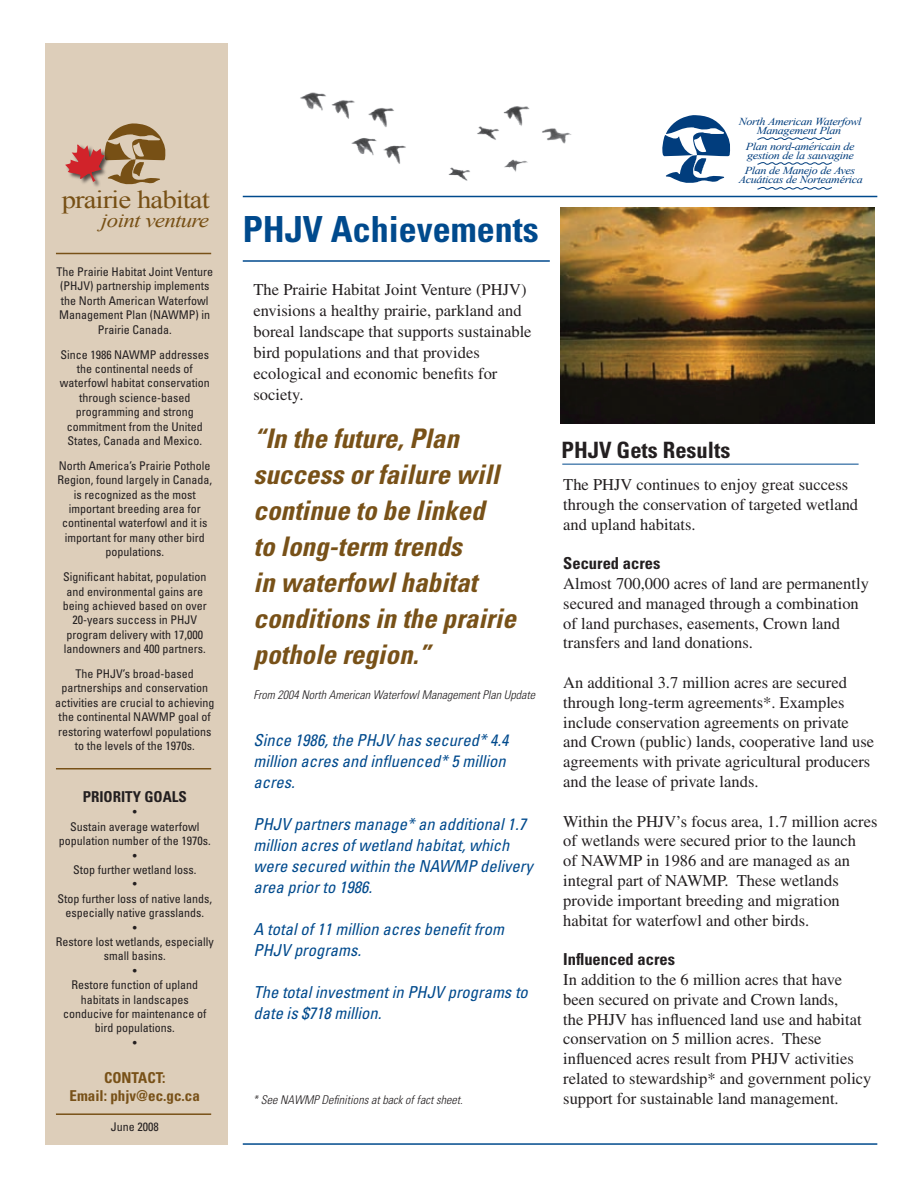
<style>
.page{position:relative;width:918px;height:1188px;background:#fff}
.page>*{position:absolute;margin:0;border:0;box-sizing:border-box;transform-origin:0 0}
.t1{font:700 condensed 36px "Univers LT Std";color:#004a8d}
.t2{font:italic 700 condensed 27px/36px "Univers LT Std";color:#785118}
.t3{font:25.05px "Times New Roman";letter-spacing:-.035em;color:#775015;scale:1.14 1}
.t4{font:700 condensed 22.5px "Univers LT Std";color:#231f20}
.t5{font:italic 20.1px "Times New Roman";letter-spacing:-.035em;color:#775015;scale:1.14 1}
.t6{font:16.5px/19.8px "Times";color:#231f20}
.t7{font:italic condensed 16.5px/21px "Univers LT Std";color:#004a8d}
.t8{font:700 condensed 15px/18px "Univers LT Std";color:#785118;text-align:center}
.t9{font:700 condensed 15px "Univers LT Std";color:#231f20}
.t10{font:condensed 12px/14.4px "Univers LT Std";color:#231f20;text-align:center}
.t11{font:italic 300 condensed 12px "Univers LT Std";color:#231f20}
.t12{font:italic 10.65px/9px "Times New Roman";letter-spacing:-.035em;color:#013d7d;text-align:center;scale:1.14 1}
.s1{font-family:"Univers LT Std";font-weight:700;font-stretch:condensed}
</style>
<div class="page">
<hr style="left:243px;top:196px;width:634px;height:1px;background:#004a8d">
<hr style="left:243px;top:260px;width:307px;height:2px;background:#004a8d">
<hr style="left:243px;top:1143px;width:634px;height:2px;background:#004a8d">
<svg style="left:662px;top:115px;width:69px;height:68px"></svg>
<svg style="left:757px;top:137px;width:75px;height:7px"></svg>
<svg style="left:757px;top:162px;width:75px;height:3px"></svg>
<svg style="left:757px;top:187px;width:75px;height:3px"></svg>
<img style="left:291px;top:92px;width:295px;height:106px">
<div style="left:45px;top:43px;width:183px;height:1102px;background:#ddceba"></div>
<hr style="left:56px;top:253px;width:155px;height:1px;background:#785118">
<hr style="left:56px;top:1113px;width:155px;height:2px;background:#785118">
<hr style="left:56px;top:768px;width:155px;height:2px;background:#785118">
<hr style="left:562px;top:464px;width:297px;height:1px;background:#004a8d">
<svg style="left:65px;top:123px;width:101px;height:64px"></svg>
<img style="left:560px;top:207px;width:315px;height:216px">
<p class="t3" style="left:62px;top:183px;width:131px">prairie habitat</p>
<p class="t5" style="left:101px;top:206px;width:96px">joint venture</p>
<p class="t10" style="left:56px;top:264px;width:158px">The Prairie Habitat Joint Venture (PHJV) partnership implements the North American Waterfowl<br>Management Plan (NAWMP) in<br>Prairie Canada.</p>
<p class="t10" style="left:60px;top:347px;width:151px">Since 1986 NAWMP addresses the continental needs of waterfowl habitat conservation through science-based programming and strong commitment from the United<br>States, Canada and Mexico.</p>
<p class="t10" style="left:57px;top:458px;width:156px">North America’s Prairie Pothole<br>Region, found largely in Canada, is recognized as the most important breeding area for continental waterfowl and it is important for many other bird populations.</p>
<p class="t10" style="left:63px;top:570px;width:145px">Significant habitat, population and environmental gains are being achieved based on over<br>20-years success in PHJV program delivery with 17,000 landowners and 400 partners.</p>
<p class="t10" style="left:55px;top:666px;width:161px">The PHJV’s broad-based partnerships and conservation activities are crucial to achieving the continental NAWMP goal of restoring waterfowl populations to the levels of the 1970s.</p>
<p class="t9" style="left:83px;top:787px;width:106px">PRIORITY GOALS</p>
<p class="t10" style="left:56px;top:805px;width:159px">•<br>Sustain average waterfowl population number of the 1970s. •<br>Stop further wetland loss.<br>•<br>Stop further loss of native lands, especially native grasslands.<br>•<br>Restore lost wetlands, especially small basins.<br>•<br>Restore function of upland habitats in landscapes conducive for maintenance of bird populations.<br>•</p>
<p class="t8" style="left:70px;top:1068px;width:132px">CONTACT:<br>Email: phjv@ec.gc.ca</p>
<p class="t10" style="left:111px;top:1119px;width:49px">June 2008</p>
<p class="t1" style="left:243px;top:207px;width:297px">PHJV Achievements</p>
<p class="t6" style="left:254px;top:279px;width:280px;line-height:21px">The Prairie Habitat Joint Venture (PHJV) envisions a healthy prairie, parkland and boreal landscape that supports sustainable bird populations and that provides ecological and economic benefits for society.</p>
<p class="t2" style="left:254px;top:420px;width:264px">“In the future, Plan success or failure will continue to be linked<br>to long-term trends<br>in waterfowl habitat conditions in the prairie pothole region.”</p>
<p class="t11" style="left:254px;top:687px;width:283px">From 2004 North American Waterfowl Management Plan Update</p>
<p class="t7" style="left:254px;top:730px;width:257px">Since 1986, the PHJV has secured* 4.4 million acres and influenced* 5 million acres.</p>
<p class="t7" style="left:254px;top:814px;width:281px">PHJV partners manage* an additional 1.7 million acres of wetland habitat, which were secured within the NAWMP delivery area prior to 1986.</p>
<p class="t7" style="left:254px;top:919px;width:252px">A total of 11 million acres benefit from<br>PHJV programs.</p>
<p class="t7" style="left:254px;top:982px;width:276px">The total investment in PHJV programs to date is $718 million.</p>
<p class="t11" style="left:253px;top:1093px;width:212px">* See NAWMP Definitions at back of fact sheet.</p>
<p class="t12" style="left:739px;top:117px;width:109px">North American Waterfowl<br>Management Plan</p>
<p class="t12" style="left:746px;top:141px;width:97px;text-align:left">Plan nord-americain de gestion de la sauvagine</p>
<p class="t12" style="left:739px;top:166px;width:110px">Plan de Manejo de Aves<br>Acuaticas de Norteamerica</p>
<p class="t4" style="left:562px;top:436px;width:170px">PHJV Gets Results</p>
<p class="t6" style="left:563px;top:475px;width:296px">The PHJV continues to enjoy great success through the conservation of targeted wetland and upland habitats.</p>
<p class="t6" style="left:563px;top:554px;width:307px"><span class="s1">Secured acres<br></span>Almost 700,000 acres of land are permanently secured and managed through a combination of land purchases, easements, Crown land transfers and land donations.</p>
<p class="t6" style="left:563px;top:673px;width:312px">An additional 3.7 million acres are secured through long-term agreements*. Examples include conservation agreements on private and Crown (public) lands, cooperative land use agreements with private agricultural producers and the lease of private lands.</p>
<p class="t6" style="left:563px;top:811px;width:316px">Within the PHJV’s focus area, 1.7 million acres of wetlands were secured prior to the launch<br>of NAWMP in 1986 and are managed as an integral part of NAWMP. These wetlands provide important breeding and migration habitat for waterfowl and other birds.</p>
<p class="t6" style="left:563px;top:950px;width:310px"><span class="s1">Influenced acres<br></span>In addition to the 6 million acres that have been secured on private and Crown lands,<br>the PHJV has influenced land use and habitat conservation on 5 million acres. These influenced acres result from PHJV activities related to stewardship* and government policy support for sustainable land management.</p>
</div>
